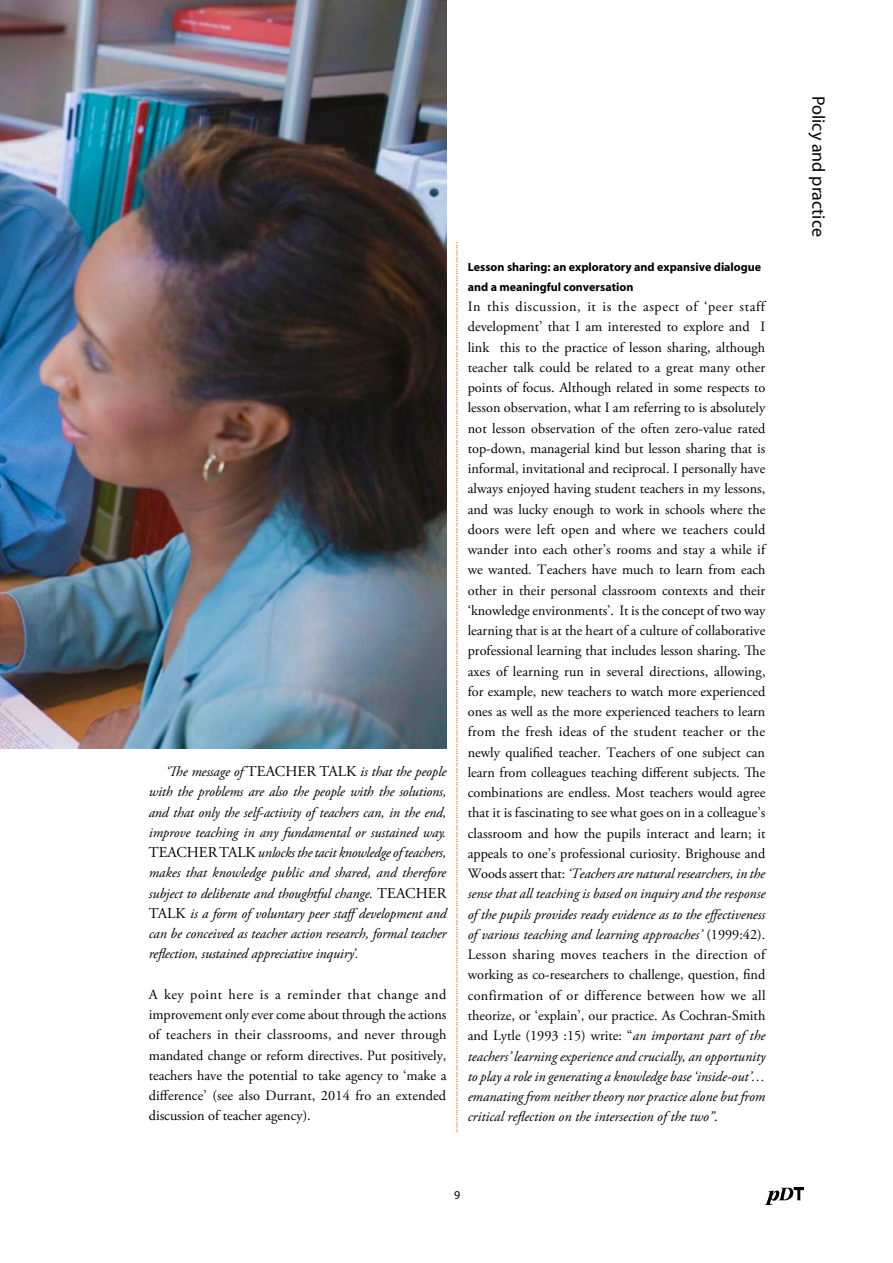
<style>
.page{position:relative;width:893px;height:1263px;background:#fff}
.page>*{position:absolute;margin:0;border:0;box-sizing:border-box;transform-origin:0 0}
.t1{font:18px "Myriad MM 400 600";color:#000}
.t2{font:14.25px/20.2px "Adobe Garamond Pro";color:#000;text-align:justify}
.t3{font:italic 14.25px/20.2px "Adobe Garamond Pro";letter-spacing:-.01em;color:#000;text-align:justify}
.t4{font:12px "Helvetica";color:#ee7e22}
.t5{font:12px/20.2px "Myriad MM 700 600";color:#000}
.t6{font:12px "Myriad MM 400 600";color:#000}
.s1{font-style:normal;font-size:15px}
.s2{font-style:italic}
</style>
<div class="page">
<img style="left:766px;top:1187px;width:37px;height:17px">
<img style="left:0;top:0;width:447px;height:748px">
<p class="t3" style="left:149px;top:762px;width:299px;text-indent:17px">‘The message of <span class="s1">Teache r Talk</span> is that the people with the problems are also the people with the solutions, and that only the self-activity of teachers can, in the end, improve teaching in any fundamental or sustained way.<br><span class="s1">Teache r Talk</span> unlocks the tacit knowledge of teachers, makes that knowledge public and shared, and therefore subject to deliberate and thoughtful change. <span class="s1">Teache r Talk</span> is a form of voluntary peer staffdevelopment and can be conceived as teacher action research, formal teacher reflection, sustained appreciative inquiry’.</p>
<p class="t2" style="left:149px;top:985px;width:299px">A key point here is a reminder that change and improvement only ever come about through the actions of teachers in their classrooms, and never through mandated change or reform directives. Put positively, teachers have the potential to take agency to ‘make a difference’ (see also Durrant, 2014 fro an extended discussion of teacher agency).</p>
<p class="t4" style="left:470px;top:241px;width:893px;rotate:90deg">.......................................................................................................................................................................................................................................................................................................................................................................................</p>
<p class="t5" style="left:468px;top:257px;width:295px">Lesson sharing: an exploratory and expansive dialogue and a meaningful conversation</p>
<p class="t2" style="left:468px;top:297px;width:299px">In this discussion, it is the aspect of ‘peer staff development’ that I am interested to explore and I link this to the practice of lesson sharing, although teacher talk could be related to a great many other points of focus. Although related in some respects to lesson observation, what I am referring to is absolutely not lesson observation of the often zero-value rated top-down, managerial kind but lesson sharing that is informal, invitational and reciprocal. I personally have always enjoyed having student teachers in my lessons, and was lucky enough to work in schools where the doors were left open and where we teachers could wander into each other’s rooms and stay a while if we wanted. Teachers have much to learn from each other in their personal classroom contexts and their ‘knowledge environments’. It is the concept of two way learning that is at the heart of a culture of collaborative professional learning that includes lesson sharing. The axes of learning run in several directions, allowing, for example, new teachers to watch more experienced ones as well as the more experienced teachers to learn from the fresh ideas of the student teacher or the newly qualified teacher. Teachers of one subject can learn from colleagues teaching different subjects. The combinations are endless. Most teachers would agree that it is fascinating to see what goes on in a colleague’s classroom and how the pupils interact and learn; it appeals to one’s professional curiosity. Brighouse and Woods assert that: <span class="s2">‘Teachers are natural researchers, in the sense that all teaching is based on inquiry and the response of the pupils provides ready evidence as to the effectiveness of various teaching and learning approaches’</span> (1999:42).<br>Lesson sharing moves teachers in the direction of working as co-researchers to challenge, question, find confirmation of or difference between how we all theorize, or ‘explain’, our practice. As Cochran-Smith and Lytle (1993 :15) write: “<span class="s2">an important part of the teachers’ learning experience and crucially, an opportunity to play a role in generating a knowledge base ‘inside-out’… emanating from neither theory nor practice alone but from critical reflection on the intersection of the two”</span>.</p>
<p class="t6" style="left:454px;top:1189px;width:8px">9</p>
<p class="t1" style="left:827px;top:96px;width:142px;rotate:90deg">Policy and practice</p>
</div>
